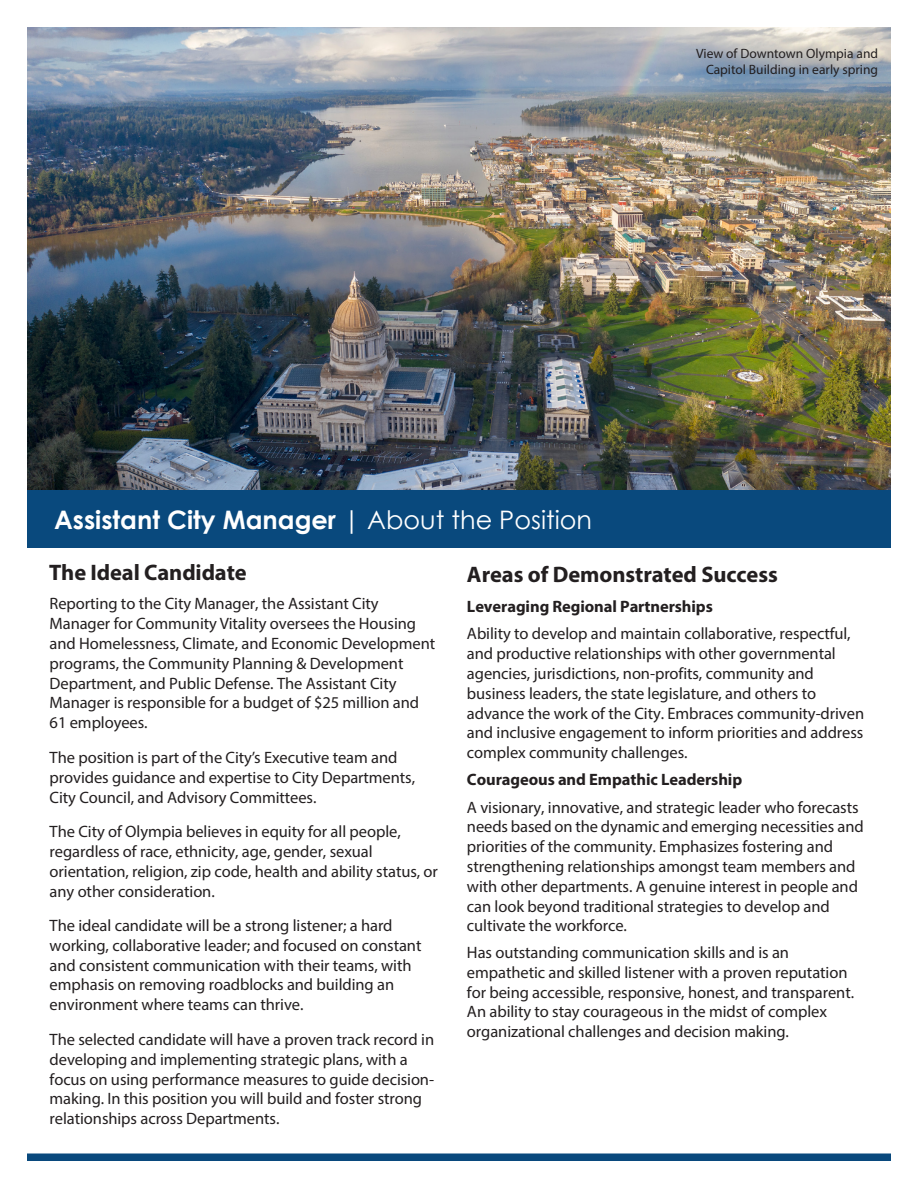
<style>
.page{position:relative;width:918px;height:1188px;background:#fff}
.page>*{position:absolute;margin:0;border:0;box-sizing:border-box;transform-origin:0 0}
.t1{font:700 25.5px "Century Gothic";color:#fff}
.Bullets{font:700 22.5px "Myriad Pro";letter-spacing:-.005em;color:#231f20}
.Bullets-2{font:16.5px/19.8px "Myriad Pro";letter-spacing:-.005em;color:#231f20}
.t2{font:13.5px "Myriad Pro";color:#231f20}
.s1{font-weight:400}
.s2{font-weight:700}
</style>
<div class="page">
<img style="left:27px;top:27px;width:864px;height:464px">
<div style="left:27px;top:491px;width:864px;height:57px;background:#09497d"></div>
<div style="left:27px;top:1154px;width:864px;height:7px;background:#09497d"></div>
<p class="t2" style="left:696px;top:45px;width:183px">View of Downtown Olympia and</p>
<p class="t2" style="left:706px;top:62px;width:174px">Capitol Building in early spring</p>
<p class="t1" style="left:54px;top:500px;width:540px">Assistant City Manager <span class="s1">| About the Position</span></p>
<p class="Bullets" style="left:49px;top:558px;width:199px">The Ideal Candidate</p>
<p class="Bullets-2" style="left:50px;top:594px;width:387px">Reporting to the City Manager, the Assistant City Manager for Community Vitality oversees the Housing and Homelessness, Climate, and Economic Development programs, the Community Planning &amp; Development Department, and Public Defense. The Assistant City Manager is responsible for a budget of $25 million and 61 employees.</p>
<p class="Bullets-2" style="left:50px;top:747px;width:367px">The position is part of the City’s Executive team and provides guidance and expertise to City Departments,<br>City Council, and Advisory Committees.</p>
<p class="Bullets-2" style="left:50px;top:822px;width:390px">The City of Olympia believes in equity for all people, regardless of race, ethnicity, age, gender, sexual orientation, religion, zip code, health and ability status, or any other consideration.</p>
<p class="Bullets-2" style="left:50px;top:915px;width:373px">The ideal candidate will be a strong listener; a hard working, collaborative leader; and focused on constant and consistent communication with their teams, with emphasis on removing roadblocks and building an environment where teams can thrive.</p>
<p class="Bullets-2" style="left:50px;top:1029px;width:386px">The selected candidate will have a proven track record in developing and implementing strategic plans, with a focus on using performance measures to guide decision&shy;making. In this position you will build and foster strong relationships across Departments.</p>
<p class="Bullets" style="left:467px;top:560px;width:312px">Areas of Demonstrated Success</p>
<p class="Bullets-2" style="left:467px;top:593px;width:385px;line-height:27.3px"><span class="s2">Leveraging Regional Partnerships<br></span>Ability to develop and maintain collaborative, respectful,</p>
<p class="Bullets-2" style="left:467px;top:643px;width:399px">and productive relationships with other governmental agencies, jurisdictions, non-profits, community and business leaders, the state legislature, and others to advance the work of the City. Embraces community-driven and inclusive engagement to inform priorities and address complex community challenges.</p>
<p class="Bullets-2" style="left:467px;top:765px;width:393px;line-height:28px"><span class="s2">Courageous and Empathic Leadership<br></span>A visionary, innovative, and strategic leader who forecasts</p>
<p class="Bullets-2" style="left:467px;top:817px;width:398px">needs based on the dynamic and emerging necessities and priorities of the community. Emphasizes fostering and strengthening relationships amongst team members and with other departments. A genuine interest in people and can look beyond traditional strategies to develop and cultivate the workforce.</p>
<p class="Bullets-2" style="left:467px;top:942px;width:389px">Has outstanding communication skills and is an empathetic and skilled listener with a proven reputation for being accessible, responsive, honest, and transparent.<br>An ability to stay courageous in the midst of complex organizational challenges and decision making.</p>
</div>
